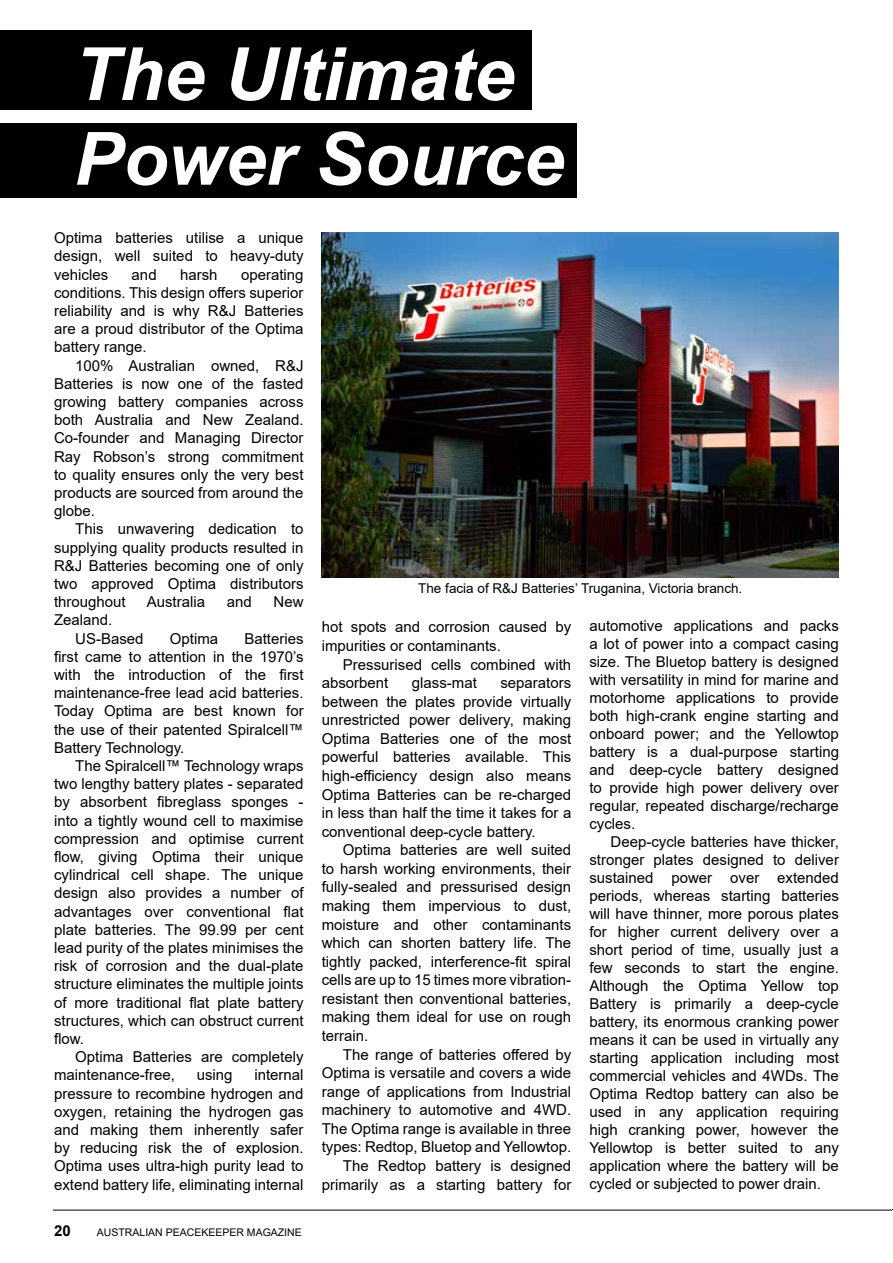
<style>
.page{position:relative;width:893px;height:1263px;background:#fff}
.page>*{position:absolute;margin:0;border:0;box-sizing:border-box;transform-origin:0 0}
.t1{font:italic 700 73.5px/84.6px "Arial";color:#fff}
.t2{font:15px/18.1px "Arial";color:#000;text-align:justify}
.t3{font:700 15px "Arial";color:#000}
.t4{font:13.5px "Arial";color:#000}
.t5{font:10.5px "Arial";color:#000}
</style>
<div class="page">
<hr style="left:53px;top:1210px;width:839px;height:1px;background:#000">
<div style="left:0;top:30px;width:531px;height:79px;background:#000"></div>
<div style="left:0;top:123px;width:576px;height:74px;background:#000"></div>
<img style="left:322px;top:232px;width:517px;height:346px">
<h1 class="t1" style="left:74px;top:34px;width:492px">The Ultimate<br>Power Source</h1>
<p class="t2" style="left:54px;top:229px;width:251px">Optima batteries utilise a unique design, well suited to heavy-duty vehicles</p>
<p class="t2" style="left:54px;top:265px;width:251px;text-indent:187px">operating conditions. This design offers superior reliability and is why R&amp;J Batteries are a proud distributor of the Optima battery range.</p>
<p class="t2" style="left:54px;top:356px;width:251px;text-indent:21px">100% Australian owned, R&amp;J Batteries is now one of the fasted growing battery companies across both Australia and New Zealand.<br>Co-founder and Managing Director Ray Robson’s strong commitment to quality ensures only the very best products are sourced from around the globe.</p>
<p class="t2" style="left:54px;top:520px;width:251px;text-indent:21px">This unwavering dedication to supplying quality products resulted in R&amp;J Batteries becoming one of only two approved Optima distributors throughout</p>
<p class="t2" style="left:132px;top:265px;width:27px">and</p>
<p class="t2" style="left:180px;top:265px;width:39px">harsh</p>
<p class="t2" style="left:147px;top:593px;width:60px">Australia</p>
<p class="t2" style="left:227px;top:593px;width:27px">and</p>
<p class="t2" style="left:274px;top:593px;width:31px">New</p>
<p class="t2" style="left:75px;top:611px;width:70px;text-indent:-21px">Zealand.<br>US-Based</p>
<p class="t2" style="left:170px;top:629px;width:50px">Optima</p>
<p class="t2" style="left:54px;top:629px;width:251px;text-indent:190px">Batteries first came to attention in the 1970’s with the introduction of the first maintenance-free lead acid batteries.<br>Today Optima are best known for the use of their patented Spiralcell™ Battery Technology.</p>
<p class="t2" style="left:54px;top:756px;width:251px;text-indent:21px">The Spiralcell™ Technology wraps two lengthy battery plates - separated by absorbent fibreglass sponges - into a tightly wound cell to maximise compression and optimise current flow, giving Optima their unique cylindrical cell shape. The unique design also provides a number of advantages over conventional flat plate batteries. The 99.99 per cent lead purity of the plates minimises the risk of corrosion and the dual-plate structure eliminates the multiple joints of more traditional flat plate battery structures, which can obstruct current flow.</p>
<p class="t2" style="left:54px;top:1048px;width:251px;text-indent:21px">Optima Batteries are completely maintenance-free,</p>
<p class="t2" style="left:54px;top:1066px;width:251px;text-indent:200px">internal pressure to recombine hydrogen and oxygen, retaining the hydrogen gas and making them inherently safer by reducing risk the of explosion.<br>Optima uses ultra-high purity lead to extend battery life, eliminating internal</p>
<p class="t2" style="left:197px;top:1066px;width:37px">using</p>
<p class="t3" style="left:54px;top:1220px;width:18px">20</p>
<p class="t5" style="left:97px;top:1225px;width:206px">AUSTRALIAN PEACEKEEPER MAGAZINE</p>
<p class="t4" style="left:418px;top:579px;width:326px">The facia of R&amp;J Batteries’ Truganina, Victoria branch.</p>
<p class="t2" style="left:322px;top:618px;width:251px;line-height:18.6px">hot spots and corrosion caused by impurities or contaminants.</p>
<p class="t2" style="left:322px;top:655px;width:251px;line-height:18.6px;text-indent:21px">Pressurised cells combined with absorbent</p>
<p class="t2" style="left:412px;top:674px;width:67px">glass-mat</p>
<p class="t2" style="left:322px;top:673px;width:251px;line-height:18.6px;text-indent:179px">separators between the plates provide virtually unrestricted power delivery, making Optima Batteries one of the most powerful batteries available. This high-efficiency design also means Optima Batteries can be re-charged in less than half the time it takes for a conventional deep-cycle battery.</p>
<p class="t2" style="left:322px;top:841px;width:251px;line-height:18.6px;text-indent:21px">Optima batteries are well suited to harsh working environments, their fully-sealed and pressurised design making them impervious to dust, moisture and other contaminants which can shorten battery life. The tightly packed, interference-fit spiral cells are up to 15 times more vibration&shy;resistant then conventional batteries, making them ideal for use on rough terrain.</p>
<p class="t2" style="left:322px;top:1045px;width:251px;line-height:18.6px;text-align:right">The range of batteries offered by Optima is versatile and covers a wide range of applications from Industrial machinery to automotive and 4WD.<br>The Optima range is available in three types: Redtop, Bluetop and Yellowtop.<br>The Redtop battery is designed primarily as a starting battery for</p>
<p class="t2" style="left:589px;top:617px;width:251px">automotive applications and packs a lot of power into a compact casing size. The Bluetop battery is designed with versatility in mind for marine and motorhome applications to provide both high-crank engine starting and onboard power; and the Yellowtop battery is a dual-purpose starting and deep-cycle battery designed to provide high power delivery over regular, repeated discharge/recharge cycles.</p>
<p class="t2" style="left:589px;top:833px;width:251px;text-indent:21px">Deep-cycle batteries have thicker, stronger plates designed to deliver sustained power over extended periods, whereas starting batteries will have thinner, more porous plates for higher current delivery over a short period of time, usually just a few seconds to start the engine.<br>Although the Optima Yellow top Battery is primarily a deep-cycle battery, its enormous cranking power means it can be used in virtually any starting application including most commercial vehicles and 4WDs. The Optima Redtop battery can also be used in any application requiring high cranking power, however the Yellowtop is better suited to any application where the battery will be cycled or subjected to power drain.</p>
</div>
